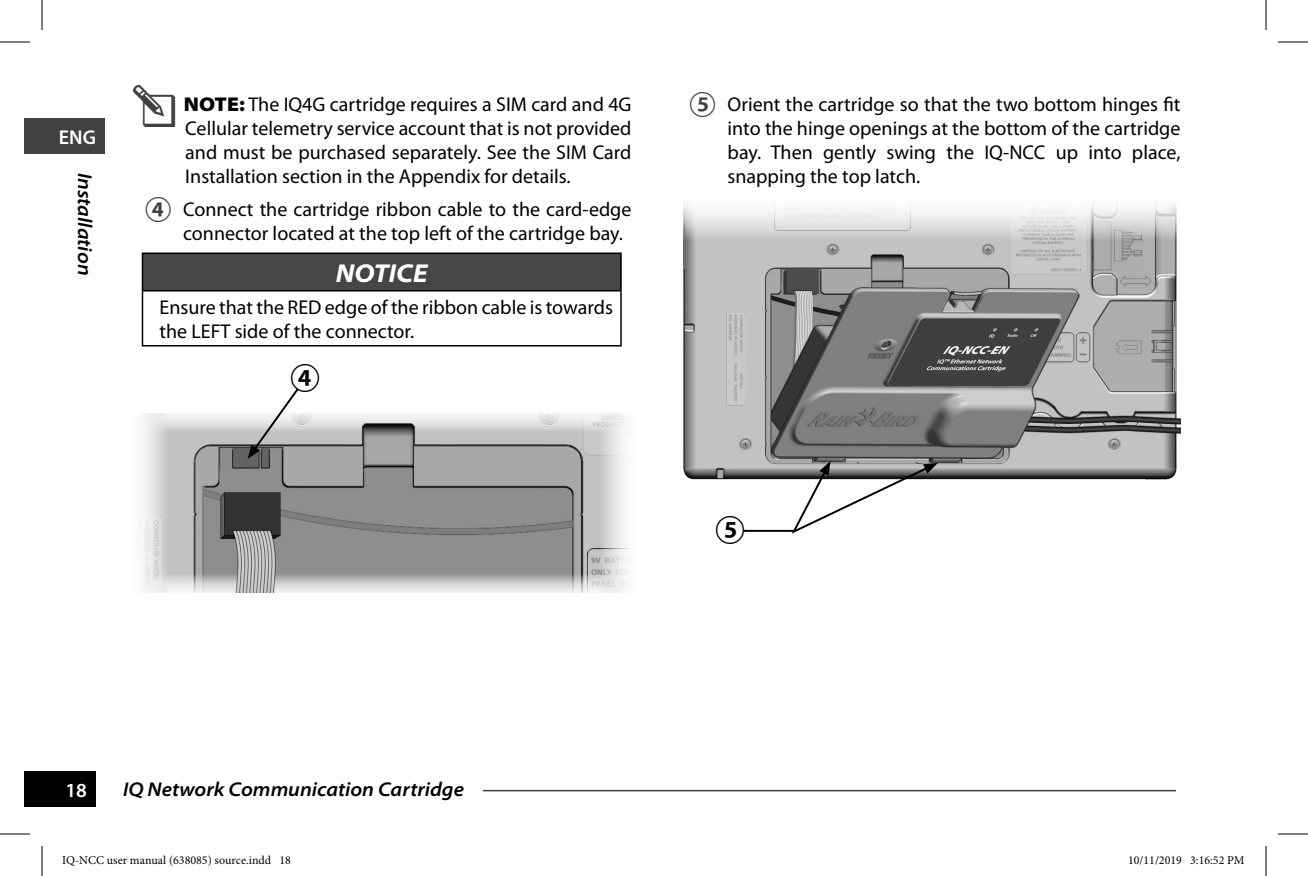
<style>
.page{position:relative;width:1308px;height:876px;background:#fff}
.page>*{position:absolute;margin:0;border:0;box-sizing:border-box;transform-origin:0 0}
.t1{font:italic 700 semi-expanded 26px "Myriad Pro";color:#fff}
.t2{font:20px/24px "Myriad Pro";color:#000;text-align:justify}
.t3{font:italic 600 semi-expanded 20px "Myriad Pro";color:#000}
.t4{font:600 20px "Myriad Pro";color:#fff}
.t5{font:12px "Minion Pro";color:#000}
.s1{font-weight:900;font-stretch:semi-expanded}
</style>
<div class="page">
<div style="left:24px;top:771px;width:72px;height:36px;background:#000"></div>
<hr style="left:312px;top:790px;width:864px;height:1px;background:#414141">
<div style="left:123px;top:781px;width:360px;height:16px;background:#fff"></div>
<div style="left:24px;top:118px;width:81px;height:36px;background:#414141"></div>
<div style="left:142px;top:253px;width:479px;height:38px;background:#464646"></div>
<hr style="left:142px;top:253px;width:480px;height:1px;background:#000">
<hr style="left:142px;top:254px;width:1px;height:36px;background:#000">
<hr style="left:620px;top:254px;width:2px;height:36px;background:#000">
<hr style="left:142px;top:290px;width:480px;height:2px;background:#000">
<hr style="left:142px;top:292px;width:1px;height:53px;background:#000">
<hr style="left:620px;top:292px;width:2px;height:53px;background:#000">
<hr style="left:142px;top:345px;width:480px;height:2px;background:#000">
<img style="left:140px;top:414px;width:491px;height:179px">
<img style="left:683px;top:203px;width:497px;height:277px">
<svg style="left:789px;top:461px;width:149px;height:73px"></svg>
<hr style="left:744px;top:530px;width:51px;height:2px;background:#000">
<hr style="left:0;top:42px;width:30px;height:1px;background:#000">
<hr style="left:1278px;top:42px;width:30px;height:1px;background:#000">
<hr style="left:0;top:834px;width:30px;height:1px;background:#000">
<hr style="left:1278px;top:834px;width:30px;height:1px;background:#000">
<hr style="left:42px;top:0;width:1px;height:30px;background:#000">
<hr style="left:42px;top:846px;width:1px;height:30px;background:#000">
<hr style="left:1266px;top:0;width:1px;height:30px;background:#000">
<hr style="left:1266px;top:846px;width:1px;height:30px;background:#000">
<svg style="left:248px;top:388px;width:71px;height:71px"></svg>
<p class="t4" style="left:59px;top:126px;width:39px">ENG</p>
<p class="t3" style="left:96px;top:172px;width:104px;rotate:90deg">Installation</p>
<p class="t2" style="left:184px;top:93px;width:449px"><span class="s1">NOTE:</span> The IQ4G cartridge requires a SIM card and 4G Cellular telemetry service account that is not provided and must be purchased separately. See the SIM Card Installation section in the Appendix for details.</p>
<p class="t2" style="left:183px;top:198px;width:450px">Connect the cartridge ribbon cable to the card-edge connector located at the top left of the cartridge bay.</p>
<h1 class="t1" style="left:336px;top:258px;width:93px">NOTICE</h1>
<p class="t2" style="left:160px;top:295px;width:455px">Ensure that the RED edge of the ribbon cable is towards the LEFT side of the connector.</p>
<p class="t2" style="left:728px;top:93px;width:454px">Orient the cartridge so that the two bottom hinges fit into the hinge openings at the bottom of the cartridge bay. Then gently swing the IQ-NCC up into place, snapping the top latch.</p>
<p class="t4" style="left:66px;top:779px;width:23px">18</p>
<p class="t3" style="left:123px;top:778px;width:343px">IQ Network Communication Cartridge</p>
<p class="t5" style="left:62px;top:852px;width:231px">IQ-NCC user manual (638085) source.indd 18</p>
<p class="t5" style="left:1128px;top:852px;width:118px">10/11/2019 3:16:52 PM</p>
</div>
